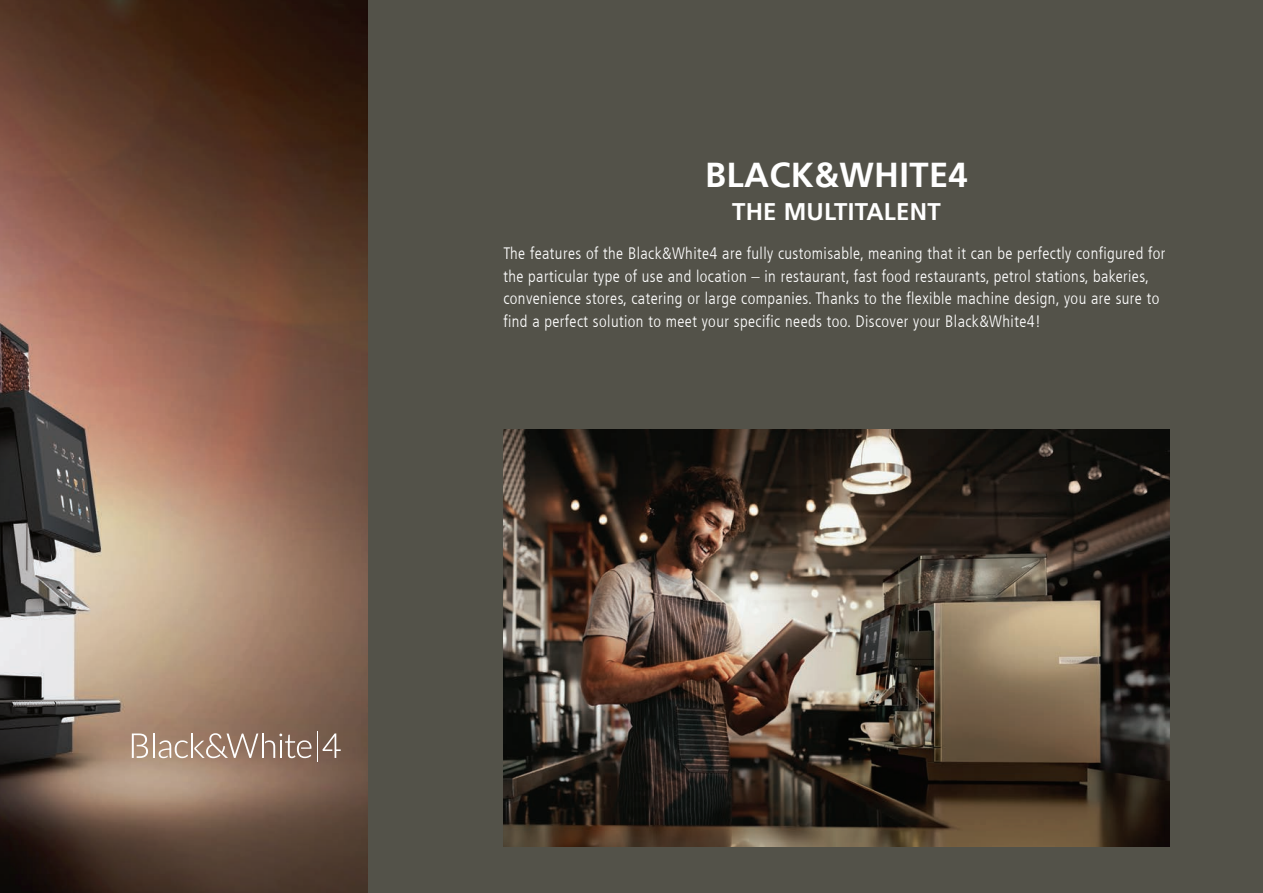
<style>
.page{position:relative;width:1263px;height:893px;background:#535249}
.page>*{position:absolute;margin:0;border:0;box-sizing:border-box;transform-origin:0 0}
.t1{font:700 34.5px "Frutiger LT Pro";letter-spacing:.01em;color:#fff}
.t2{font:700 24px "Frutiger LT Pro";letter-spacing:.01em;color:#fff}
.t3{font:300 condensed 16.5px/22.5px "Frutiger LT Com";letter-spacing:.025em;color:#fff}
</style>
<div class="page">
<img style="left:0;top:0;width:367px;height:893px">
<hr style="left:153px;top:733px;width:2px;height:25px;background:#fff">
<hr style="left:317px;top:731px;width:1px;height:30px;background:#fff">
<hr style="left:191px;top:733px;width:2px;height:25px;background:#fff">
<svg style="left:159px;top:740px;width:29px;height:18px"></svg>
<svg style="left:322px;top:733px;width:19px;height:25px"></svg>
<svg style="left:194px;top:733px;width:117px;height:25px;background:#a58c7e"></svg>
<svg style="left:132px;top:733px;width:16px;height:25px"></svg>
<img style="left:503px;top:429px;width:666px;height:417px">
<h1 class="t1" style="left:705px;top:155px;width:264px">BLACK&amp;WHITE4</h1>
<h2 class="t2" style="left:732px;top:198px;width:210px">THE MULTITALENT</h2>
<p class="t3" style="left:503px;top:242px;width:664px">The features of the Black&amp;White4 are fully customisable, meaning that it can be perfectly configured for the particular type of use and location – in restaurant, fast food restaurants, petrol stations, bakeries, convenience stores, catering or large companies. Thanks to the flexible machine design, you are sure to find a perfect solution to meet your specific needs too. Discover your Black&amp;White4!</p>
</div>
